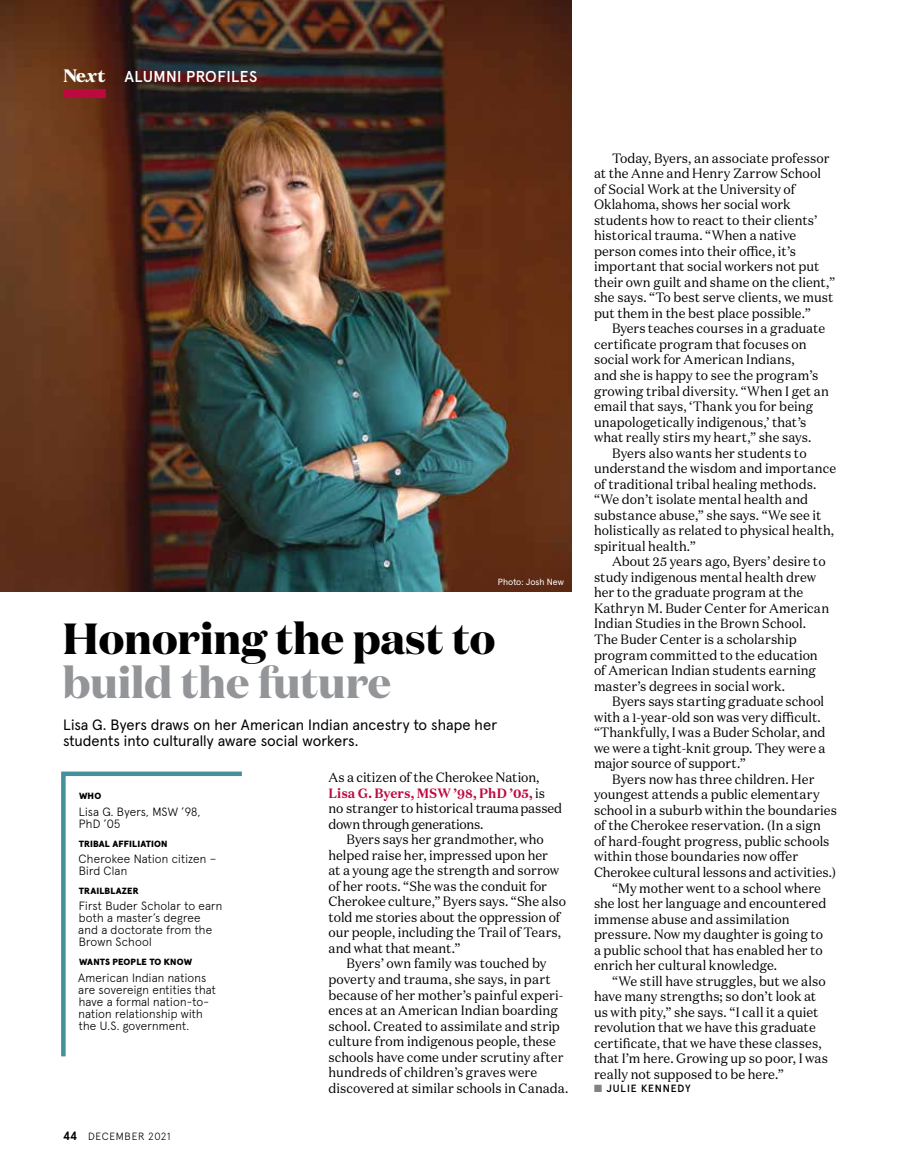
<style>
.page{position:relative;width:918px;height:1175px;background:#fff}
.page>*{position:absolute;margin:0;border:0;box-sizing:border-box;transform-origin:0 0}
.t1{font:700 43.5px "Domaine Display";color:#000}
.t2{font:700 43.5px "Domaine Display";color:#939598}
.t3{font:500 15.75px "Apercu Pro";letter-spacing:.025em;color:#fff}
.t4{font:15px/15.8px "Apercu Pro";letter-spacing:.005em;color:#000}
.t5{font:13.5px/15.6px "Domaine Text";color:#000;scale:.95 1}
.t6{font:300 12px/12px "Apercu Pro";letter-spacing:.015em;color:#000}
.t7{font:300 10.5px "Apercu Pro";letter-spacing:.065em;color:#000}
.t8{font:500 10.5px "Apercu Pro";letter-spacing:.08em;color:#000}
.t9{font:900 9px "Apercu Pro";letter-spacing:.015em;color:#000}
.t10{font:9px "Apercu Pro";letter-spacing:-.005em;color:#fff}
.s1{font-family:"Domaine Text";font-weight:900;font-size:18px}
.s2{font-family:"Domaine Text";font-weight:900;font-style:italic;font-size:18px}
.s3{font-weight:700;font-size:12px}
.s4{font-weight:700;color:#bc0a40}
.s5{color:#808285}
</style>
<div class="page">
<img style="left:0;top:0;width:571px;height:592px">
<svg style="left:61px;top:771px;width:181px;height:286px"></svg>
<div style="left:63px;top:89px;width:43px;height:9px;background:#bc0a40"></div>
<p class="t3" style="left:63px;top:64px;width:196px"><span class="s1">Ne</span><span class="s2">x</span><span class="s1">t</span> ALUMNI PROFILES</p>
<p class="t10" style="left:498px;top:575px;width:68px">Photo: Josh New</p>
<h1 class="t1" style="left:63px;top:610px;width:434px">Honoring the past to</h1>
<h1 class="t2" style="left:63px;top:654px;width:330px">build the future</h1>
<p class="t4" style="left:63px;top:715px;width:436px">Lisa G. Byers draws on her American Indian ancestry to shape her students into culturally aware social workers.</p>
<p class="t9" style="left:79px;top:789px;width:24px">WHO</p>
<p class="t6" style="left:79px;top:804px;width:123px">Lisa G. Byers, MSW ’98,<br>PhD ’05</p>
<p class="t9" style="left:79px;top:836px;width:90px">TRIBAL AFFILIATION</p>
<p class="t6" style="left:79px;top:851px;width:139px">Cherokee Nation citizen –<br>Bird Clan</p>
<p class="t9" style="left:79px;top:883px;width:61px">TRAILBLAZER</p>
<p class="t6" style="left:78px;top:899px;width:146px">First Buder Scholar to earn both a master’s degree and a doctorate from the<br>Brown School</p>
<p class="t9" style="left:79px;top:954px;width:114px">WANTS PEOPLE TO KNOW</p>
<p class="t6" style="left:78px;top:970px;width:139px">American Indian nations are sovereign entities that have a formal nation-to&shy;nation relationship with the U.S. government.</p>
<p class="t7" style="left:63px;top:1128px;width:109px"><span class="s3">44</span> DECEMBER 2021</p>
<p class="t5" style="left:328px;top:769px;width:247px">As a citizen of the Cherokee Nation, <span class="s4">Lisa G. Byers, MSW ’98, PhD ’05,</span> is no stranger to historical trauma passed down through generations.</p>
<p class="t5" style="left:328px;top:831px;width:252px;text-indent:18px">Byers says her grandmother, who helped raise her, impressed upon her<br>at a young age the strength and sorrow of her roots. “She was the conduit for Cherokee culture,” Byers says. “She also told me stories about the oppression of our people, including the Trail of Tears, and what that meant.”</p>
<p class="t5" style="left:328px;top:955px;width:254px;text-indent:18px">Byers’ own family was touched by poverty and trauma, she says, in part because of her mother’s painful experi&shy;ences at an American Indian boarding school. Created to assimilate and strip culture from indigenous people, these schools have come under scrutiny after hundreds of children’s graves were discovered at similar schools in Canada.</p>
<p class="t5" style="left:594px;top:150px;width:255px;text-indent:18px">Today, Byers, an associate professor at the Anne and Henry Zarrow School of Social Work at the University of Oklahoma, shows her social work students how to react to their clients’ historical trauma. “When a native person comes into their office, it’s important that social workers not put their own guilt and shame on the client,” she says. “To best serve clients, we must put them in the best place possible.”</p>
<p class="t5" style="left:612px;top:321px;width:226px">Byers teaches courses in a graduate</p>
<p class="t5" style="left:594px;top:336px;width:225px">certificate program that focuses on</p>
<p class="t5" style="left:594px;top:352px;width:213px">social work for American Indians,</p>
<p class="t5" style="left:594px;top:367px;width:238px">and she is happy to see the program’s</p>
<p class="t5" style="left:594px;top:383px;width:249px">growing tribal diversity. “When I get an</p>
<p class="t5" style="left:594px;top:398px;width:232px">email that says, ‘Thank you for being</p>
<p class="t5" style="left:594px;top:414px;width:225px">unapologetically indigenous,’ that’s</p>
<p class="t5" style="left:594px;top:429px;width:230px">what really stirs my heart,” she says.</p>
<p class="t5" style="left:612px;top:445px;width:206px">Byers also wants her students to</p>
<p class="t5" style="left:594px;top:460px;width:256px">understand the wisdom and importance</p>
<p class="t5" style="left:594px;top:476px;width:236px">of traditional tribal healing methods.</p>
<p class="t5" style="left:594px;top:491px;width:227px">“We don’t isolate mental health and</p>
<p class="t5" style="left:594px;top:507px;width:241px">substance abuse,” she says. “We see it</p>
<p class="t5" style="left:594px;top:522px;width:254px">holistically as related to physical health,</p>
<p class="t5" style="left:594px;top:538px;width:109px">spiritual health.”</p>
<p class="t5" style="left:612px;top:553px;width:226px">About 25 years ago, Byers’ desire to</p>
<p class="t5" style="left:594px;top:569px;width:235px">study indigenous mental health drew</p>
<p class="t5" style="left:594px;top:584px;width:222px">her to the graduate program at the</p>
<p class="t5" style="left:594px;top:600px;width:249px">Kathryn M. Buder Center for American</p>
<p class="t5" style="left:594px;top:616px;width:225px">Indian Studies in the Brown School.</p>
<p class="t5" style="left:594px;top:631px;width:215px">The Buder Center is a scholarship</p>
<p class="t5" style="left:594px;top:647px;width:237px">program committed to the education</p>
<p class="t5" style="left:594px;top:662px;width:235px">of American Indian students earning</p>
<p class="t5" style="left:594px;top:678px;width:203px">master’s degrees in social work.</p>
<p class="t5" style="left:612px;top:693px;width:225px">Byers says starting graduate school</p>
<p class="t5" style="left:594px;top:709px;width:240px">with a 1-year-old son was very difficult.</p>
<p class="t5" style="left:594px;top:724px;width:245px">“Thankfully, I was a Buder Scholar, and</p>
<p class="t5" style="left:594px;top:740px;width:245px">we were a tight-knit group. They were a</p>
<p class="t5" style="left:594px;top:755px;width:161px">major source of support.”</p>
<p class="t5" style="left:612px;top:771px;width:215px">Byers now has three children. Her</p>
<p class="t5" style="left:594px;top:786px;width:239px">youngest attends a public elementary</p>
<p class="t5" style="left:594px;top:802px;width:257px">school in a suburb within the boundaries</p>
<p class="t5" style="left:594px;top:817px;width:240px">of the Cherokee reservation. (In a sign</p>
<p class="t5" style="left:594px;top:833px;width:249px">of hard-fought progress, public schools</p>
<p class="t5" style="left:594px;top:848px;width:216px">within those boundaries now offer</p>
<p class="t5" style="left:594px;top:864px;width:256px">Cherokee cultural lessons and activities.)</p>
<p class="t5" style="left:612px;top:879px;width:221px">“My mother went to a school where</p>
<p class="t5" style="left:594px;top:895px;width:246px">she lost her language and encountered</p>
<p class="t5" style="left:594px;top:910px;width:207px">immense abuse and assimilation</p>
<p class="t5" style="left:594px;top:926px;width:243px">pressure. Now my daughter is going to</p>
<p class="t5" style="left:594px;top:942px;width:243px">a public school that has enabled her to</p>
<p class="t5" style="left:594px;top:957px;width:194px">enrich her cultural knowledge.</p>
<p class="t5" style="left:612px;top:973px;width:226px">“We still have struggles, but we also</p>
<p class="t5" style="left:594px;top:988px;width:235px">have many strengths; so don’t look at</p>
<p class="t5" style="left:594px;top:1004px;width:238px">us with pity,” she says. “I call it a quiet</p>
<p class="t5" style="left:594px;top:1019px;width:235px">revolution that we have this graduate</p>
<p class="t5" style="left:594px;top:1035px;width:241px">certificate, that we have these classes,</p>
<p class="t5" style="left:594px;top:1050px;width:248px">that I’m here. Growing up so poor, I was</p>
<p class="t5" style="left:594px;top:1066px;width:201px">really not supposed to be here.”</p>
<p class="t8" style="left:594px;top:1080px;width:98px"><span class="s5">■</span> JULIE KENNEDY</p>
</div>
